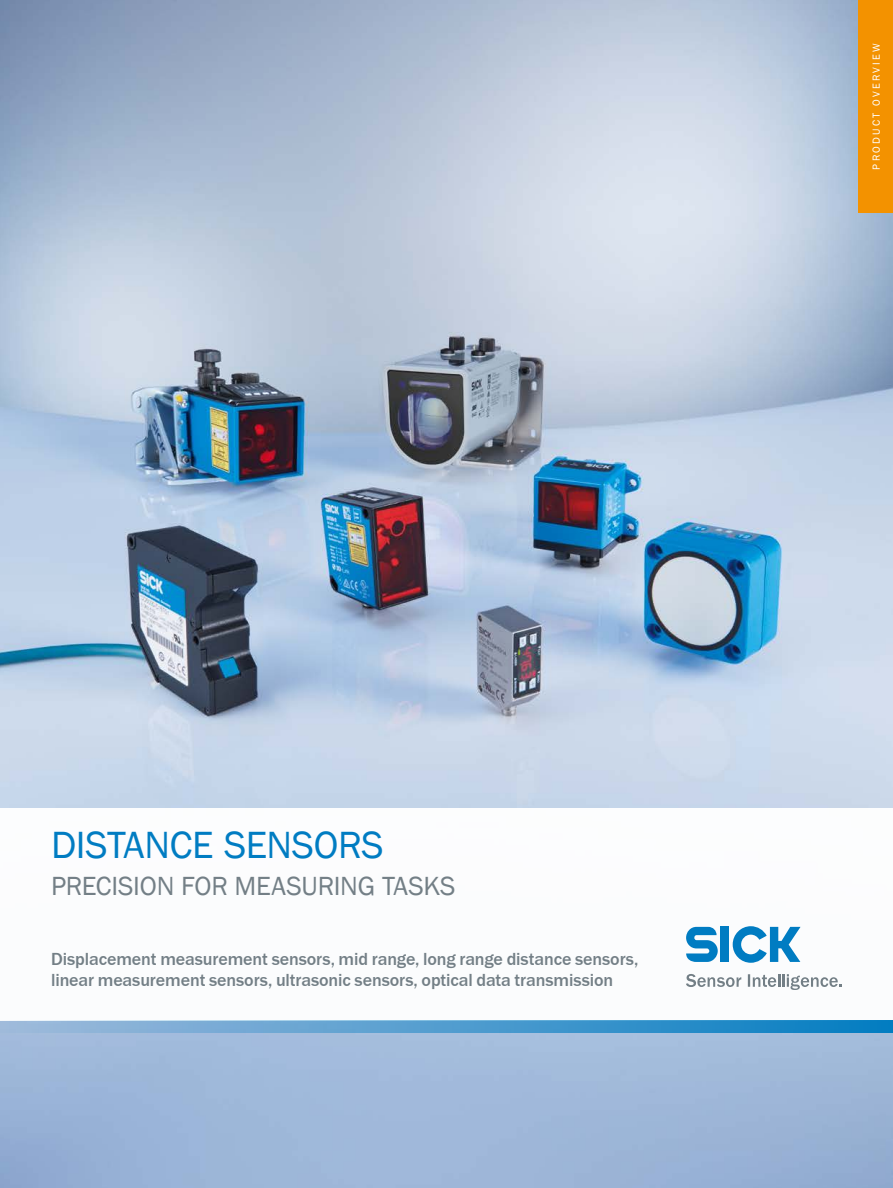
<style>
.page{position:relative;width:893px;height:1188px;background:#fff}
.page>*{position:absolute;margin:0;border:0;box-sizing:border-box;transform-origin:0 0}
.t1{font:39px "SICK Franklin";letter-spacing:-.01em;color:#007cc2}
.t2{font:27px "SICK Franklin";letter-spacing:-.01em;color:#737f86}
.t3{font:500 18px/21.8px "SICK Franklin";letter-spacing:-.005em;color:#737f86}
.t4{font:10.5px "SICK Franklin";letter-spacing:.215em;color:#fff}
</style>
<div class="page">
<img style="left:0;top:0;width:893px;height:1188px">
<div style="left:0;top:808px;width:893px;height:212px;background:#fff"></div>
<svg style="left:0;top:1020px;width:893px;height:13px;background:#549ecf"></svg>
<svg style="left:686px;top:927px;width:32px;height:35px"></svg>
<div style="left:721px;top:927px;width:8px;height:35px;background:#007cc2"></div>
<svg style="left:733px;top:926px;width:67px;height:37px"></svg>
<svg style="left:686px;top:974px;width:55px;height:13px"></svg>
<svg style="left:748px;top:974px;width:94px;height:16px"></svg>
<div style="left:859px;top:0;width:34px;height:213px;background:#f39200"></div>
<p class="t4" style="left:870px;top:170px;width:128px;rotate:-90deg">PRODUCT OVERVIEW</p>
<h1 class="t1" style="left:51px;top:821px;width:334px">DISTANCE SENSORS</h1>
<h2 class="t2" style="left:51px;top:869px;width:406px">PRECISION FOR MEASURING TASKS</h2>
<p class="t3" style="left:51px;top:948px;width:589px">Displacement measurement sensors, mid range, long range distance sensors, linear measurement sensors, ultrasonic sensors, optical data transmission</p>
</div>
